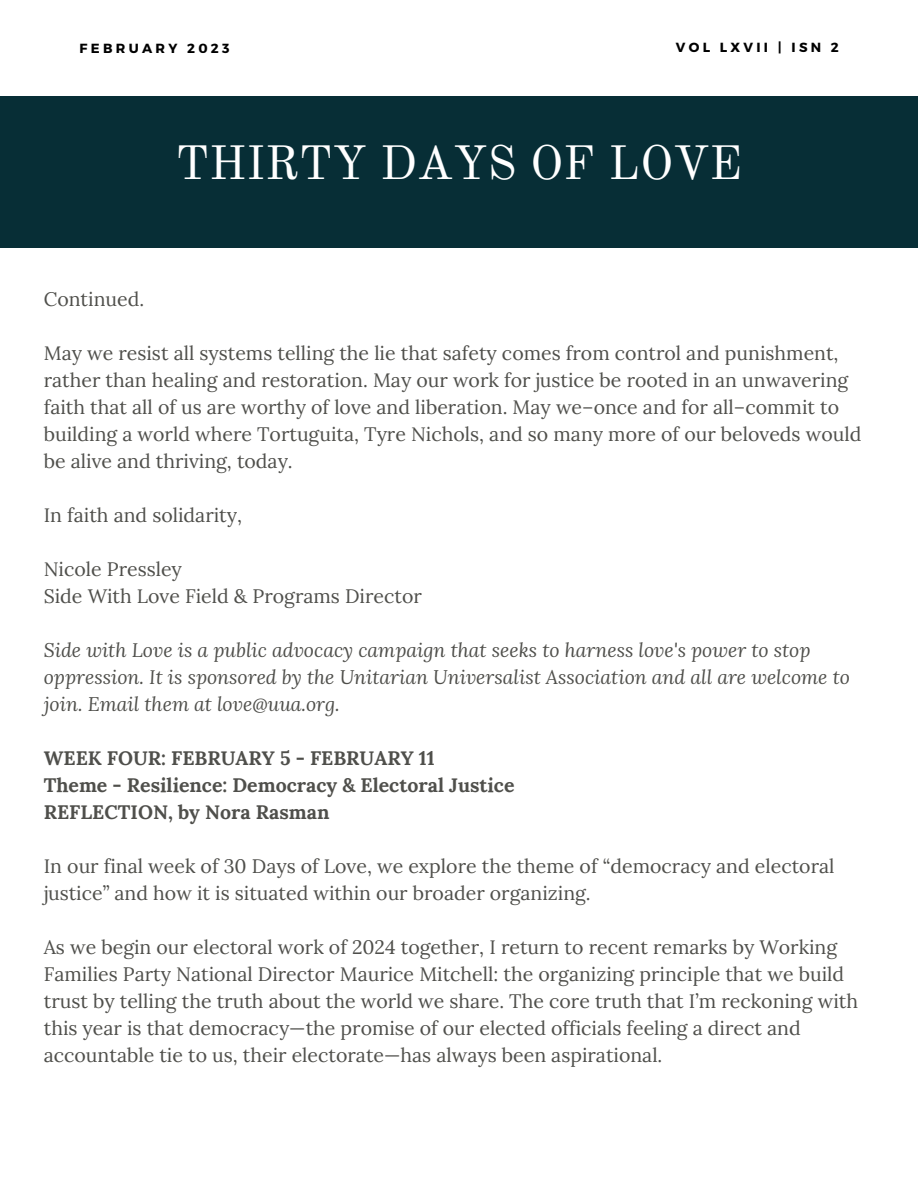
<style>
.page{position:relative;width:918px;height:1188px;background:#fff}
.page>*{position:absolute;margin:0;border:0;box-sizing:border-box;transform-origin:0 0}
.t1{font:47.25px "Old Standard";color:#fff}
.t2{font:19.5px/27px "Lora";color:#4f4f4b}
.t3{font:italic 19.5px/27px "Lora";color:#4f4f4b}
.t4{font:700 19.5px/27px "Lora";color:#4f4f4b}
.t5{font:700 13.2px "Montserrat";letter-spacing:.25em;color:#000}
</style>
<div class="page">
<div style="left:0;top:96px;width:918px;height:152px;background:#072e36"></div>
<p class="t5" style="left:80px;top:40px;width:152px">FEBRUARY 2023</p>
<p class="t5" style="left:676px;top:39px;width:165px">VOL LXVII | ISN 2</p>
<h1 class="t1" style="left:175px;top:134px;width:568px">THIRTY DAYS OF LOVE</h1>
<p class="t2" style="left:44px;top:285px;width:102px">Continued.</p>
<p class="t2" style="left:44px;top:339px;width:819px">May we resist all systems telling the lie that safety comes from control and punishment, rather than healing and restoration. May our work for justice be rooted in an unwavering faith that all of us are worthy of love and liberation. May we–once and for all–commit to building a world where Tortuguita, Tyre Nichols, and so many more of our beloveds would be alive and thriving, today.</p>
<p class="t2" style="left:44px;top:501px;width:200px">In faith and solidarity,</p>
<p class="t2" style="left:44px;top:555px;width:380px">Nicole Pressley<br>Side With Love Field &amp; Programs Director</p>
<p class="t3" style="left:44px;top:636px;width:808px">Side with Love is a public advocacy campaign that seeks to harness love's power to stop oppression. It is sponsored by the Unitarian Universalist Association and all are welcome to join. Email them at love@uua.org.</p>
<p class="t4" style="left:44px;top:744px;width:472px">WEEK FOUR: FEBRUARY 5 - FEBRUARY 11<br>Theme - Resilience: Democracy &amp; Electoral Justice<br>REFLECTION, by Nora Rasman</p>
<p class="t2" style="left:44px;top:852px;width:792px">In our final week of 30 Days of Love, we explore the theme of “democracy and electoral justice” and how it is situated within our broader organizing.</p>
<p class="t2" style="left:44px;top:933px;width:816px">As we begin our electoral work of 2024 together, I return to recent remarks by Working Families Party National Director Maurice Mitchell: the organizing principle that we build trust by telling the truth about the world we share. The core truth that I’m reckoning with this year is that democracy—the promise of our elected officials feeling a direct and accountable tie to us, their electorate—has always been aspirational.</p>
</div>
